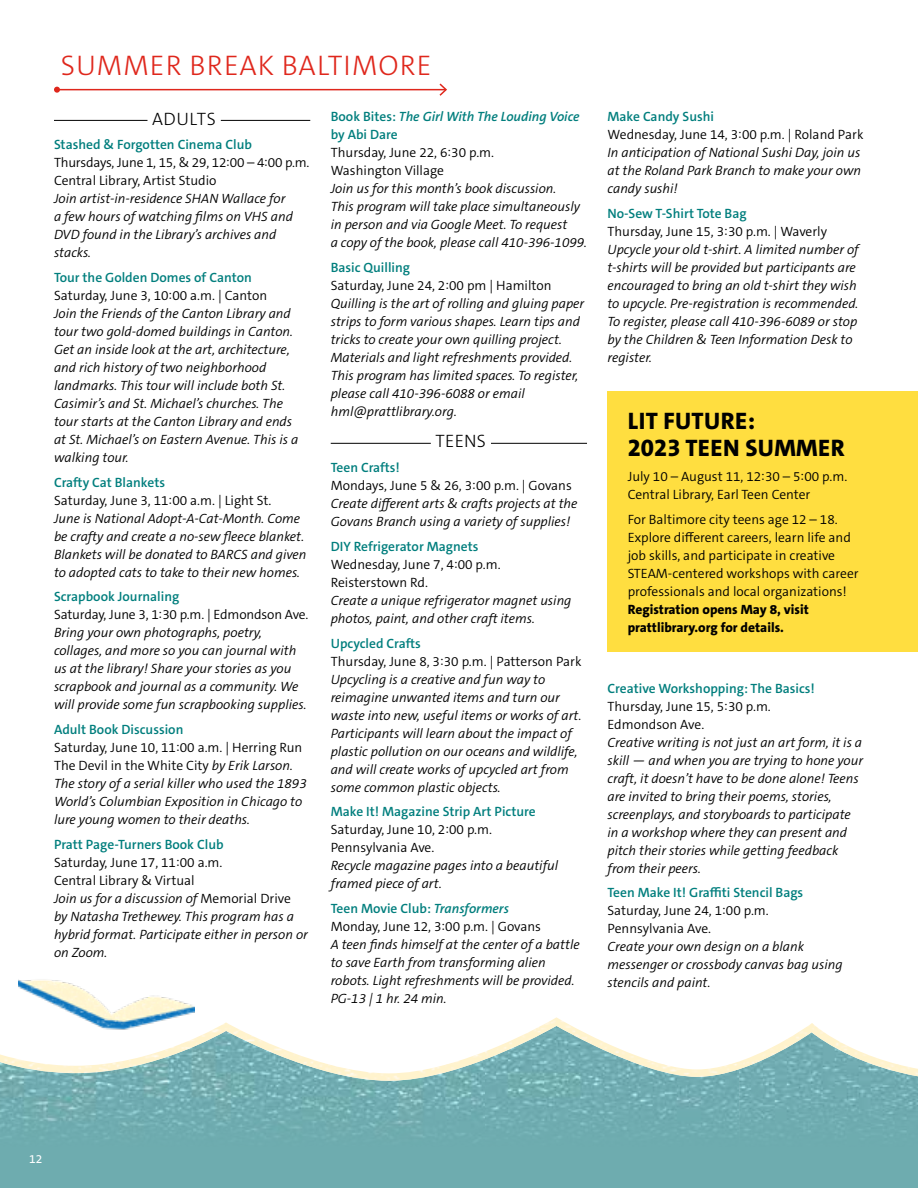
<style>
.page{position:relative;width:918px;height:1188px;background:#fff}
.page>*{position:absolute;margin:0;border:0;box-sizing:border-box;transform-origin:0 0}
.t1{font:300 28.5px "The Sans C5";letter-spacing:.04em;color:#df271c}
.t2{font:800 24px/27px "The Sans C5";letter-spacing:.02em;color:#000}
.t3{font:300 18px "The Sans C5";letter-spacing:.025em;color:#000}
.t4{font:italic 300 13.5px/18px "The Sans C5";color:#000}
.t5{font:300 13.5px/18px "The Sans C5";color:#000}
.t6{font:600 13.5px "The Sans C5";color:#007e7d}
.t7{font:800 13.5px/18px "The Sans C5";color:#000}
.t8{font:italic 600 13.5px/18px "The Sans C5";color:#007e7d}
.t9{font:12px "The Sans C5";color:#fff}
.s1{font-style:normal}
.s2{font-weight:600;color:#007e7d}
.s3{font-weight:600;font-style:italic;color:#007e7d}
</style>
<div class="page">
<div style="left:608px;top:391px;width:310px;height:261px;background:#ffde40"></div>
<hr style="left:57px;top:89px;width:389px;height:1px;background:#df271c">
<svg style="left:54px;top:87px;width:6px;height:6px"></svg>
<svg style="left:438px;top:83px;width:9px;height:13px"></svg>
<hr style="left:54px;top:120px;width:93px;height:1px;background:#000">
<hr style="left:221px;top:120px;width:89px;height:1px;background:#000">
<hr style="left:331px;top:443px;width:100px;height:1px;background:#000">
<hr style="left:491px;top:443px;width:96px;height:1px;background:#000">
<img style="left:0;top:1065px;width:231px;height:16px">
<img style="left:231px;top:1065px;width:254px;height:16px">
<img style="left:485px;top:1065px;width:255px;height:16px">
<img style="left:753px;top:1065px;width:119px;height:11px">
<img style="left:0;top:1044px;width:182px;height:29px">
<img style="left:181px;top:1022px;width:146px;height:43px">
<img style="left:449px;top:1017px;width:447px;height:48px">
<img style="left:303px;top:1064px;width:169px;height:17px">
<img style="left:639px;top:1064px;width:114px;height:13px">
<img style="left:872px;top:1064px;width:46px;height:12px">
<div style="left:0;top:1081px;width:918px;height:107px;background:#6eacaf"></div>
<img style="left:18px;top:979px;width:176px;height:60px">
<h1 class="t1" style="left:61px;top:47px;width:372px">SUMMER BREAK BALTIMORE</h1>
<h3 class="t3" style="left:152px;top:107px;width:65px">ADULTS</h3>
<p class="t6" style="left:54px;top:136px;width:200px">Stashed &amp; Forgotten Cinema Club</p>
<p class="t5" style="left:54px;top:154px;width:257px">Thursdays, June 1, 15, &amp; 29, 12:00 – 4:00 p.m.<br>Central Library, Artist Studio</p>
<p class="t4" style="left:54px;top:190px;width:240px">Join artist-in-residence SHAN Wallace for a few hours of watching films on VHS and<br>DVD found in the Library’s archives and stacks.</p>
<p class="t6" style="left:54px;top:269px;width:199px">Tour the Golden Domes of Canton</p>
<p class="t5" style="left:54px;top:287px;width:215px">Saturday, June 3, 10:00 a.m. | Canton</p>
<p class="t4" style="left:54px;top:305px;width:246px">Join the Friends of the Canton Library and tour two gold-domed buildings in Canton.<br>Get an inside look at the art, architecture, and rich history of two neighborhood landmarks. This tour will include both St.<br>Casimir’s and St. Michael’s churches. The tour starts at the Canton Library and ends at St. Michael’s on Eastern Avenue. This is a walking tour.</p>
<p class="t6" style="left:54px;top:473px;width:113px">Crafty Cat Blankets</p>
<p class="t5" style="left:54px;top:491px;width:219px">Saturday, June 3, 11:00 a.m. | Light St.</p>
<p class="t4" style="left:54px;top:509px;width:254px">June is National Adopt-A-Cat-Month. Come be crafty and create a no-sew fleece blanket.<br>Blankets will be donated to BARCS and given to adopted cats to take to their new homes.</p>
<p class="t6" style="left:54px;top:588px;width:127px">Scrapbook Journaling</p>
<p class="t5" style="left:54px;top:606px;width:256px">Saturday, June 3, 1:30 p.m. | Edmondson Ave.</p>
<p class="t4" style="left:54px;top:624px;width:254px">Bring your own photographs, poetry, collages, and more so you can journal with us at the library! Share your stories as you scrapbook and journal as a community. We will provide some fun scrapbooking supplies.</p>
<p class="t6" style="left:54px;top:721px;width:131px">Adult Book Discussion</p>
<p class="t4" style="left:54px;top:739px;width:254px"><span class="s1">Saturday, June 10, 11:00 a.m. | Herring Run The Devil in the White City</span> by Erik Larson.<br>The story of a serial killer who used the 1893<br>World’s Columbian Exposition in Chicago to lure young women to their deaths.</p>
<p class="t6" style="left:54px;top:836px;width:171px">Pratt Page-Turners Book Club</p>
<p class="t4" style="left:54px;top:853px;width:255px"><span class="s1">Saturday, June 17, 11:00 a.m.<br>Central Library &amp; Virtual<br></span>Join us for a discussion of <span class="s1">Memorial Drive<br></span>by Natasha Trethewey. This program has a hybrid format. Participate either in person or on Zoom.</p>
<p class="t8" style="left:331px;top:108px;width:250px"><span class="s1">Book Bites:</span> The Girl With The Louding Voice <span class="s1">by Abi Dare</span></p>
<p class="t5" style="left:331px;top:144px;width:165px">Thursday, June 22, 6:30 p.m.<br>Washington Village</p>
<p class="t4" style="left:331px;top:180px;width:258px">Join us for this month’s book discussion.<br>This program will take place simultaneously in person and via Google Meet. To request<br>a copy of the book, please call 410-396-1099.</p>
<p class="t6" style="left:331px;top:259px;width:81px">Basic Quilling</p>
<p class="t5" style="left:331px;top:276px;width:222px">Saturday, June 24, 2:00 pm | Hamilton</p>
<p class="t4" style="left:331px;top:294px;width:255px">Quilling is the art of rolling and gluing paper strips to form various shapes. Learn tips and tricks to create your own quilling project.<br>Materials and light refreshments provided.<br>This program has limited spaces. To register, please call 410-396-6088 or email hml@prattlibrary.org.</p>
<h3 class="t3" style="left:435px;top:430px;width:52px">TEENS</h3>
<p class="t6" style="left:331px;top:459px;width:70px">Teen Crafts!</p>
<p class="t5" style="left:331px;top:477px;width:243px">Mondays, June 5 &amp; 26, 3:00 p.m. | Govans</p>
<p class="t4" style="left:331px;top:495px;width:248px">Create different arts &amp; crafts projects at the<br>Govans Branch using a variety of supplies!</p>
<p class="t6" style="left:331px;top:538px;width:149px">DIY Refrigerator Magnets</p>
<p class="t5" style="left:331px;top:556px;width:171px">Wednesday, June 7, 4:00 p.m.<br>Reisterstown Rd.</p>
<p class="t4" style="left:331px;top:592px;width:242px">Create a unique refrigerator magnet using photos, paint, and other craft items.</p>
<p class="t6" style="left:331px;top:634px;width:92px">Upcycled Crafts</p>
<p class="t5" style="left:331px;top:652px;width:252px">Thursday, June 8, 3:30 p.m. | Patterson Park</p>
<p class="t4" style="left:331px;top:670px;width:252px">Upcycling is a creative and fun way to reimagine unwanted items and turn our waste into new, useful items or works of art.<br>Participants will learn about the impact of plastic pollution on our oceans and wildlife, and will create works of upcycled art from some common plastic objects.</p>
<p class="t6" style="left:331px;top:803px;width:207px">Make It! Magazine Strip Art Picture</p>
<p class="t5" style="left:331px;top:821px;width:163px">Saturday, June 10, 2:00 p.m.<br>Pennsylvania Ave.</p>
<p class="t4" style="left:331px;top:857px;width:229px">Recycle magazine pages into a beautiful framed piece of art.</p>
<p class="t5" style="left:331px;top:900px;width:212px"><span class="s2">Teen Movie Club:</span> <span class="s3">Transformers<br></span>Monday, June 12, 3:00 p.m. | Govans</p>
<p class="t4" style="left:331px;top:936px;width:251px">A teen finds himself at the center of a battle to save Earth from transforming alien robots. Light refreshments will be provided.<br>PG-13 | 1 hr. 24 min.</p>
<p class="t6" style="left:608px;top:108px;width:108px">Make Candy Sushi</p>
<p class="t5" style="left:608px;top:126px;width:258px">Wednesday, June 14, 3:00 p.m. | Roland Park</p>
<p class="t4" style="left:608px;top:144px;width:255px;text-align:justify">In anticipation of National Sushi Day, join us at the Roland Park Branch to make your own candy sushi!</p>
<p class="t6" style="left:608px;top:205px;width:141px">No-Sew T-Shirt Tote Bag</p>
<p class="t5" style="left:608px;top:222px;width:221px">Thursday, June 15, 3:30 p.m. | Waverly</p>
<p class="t4" style="left:608px;top:240px;width:253px">Upcycle your old t-shirt. A limited number of t-shirts will be provided but participants are encouraged to bring an old t-shirt they wish to upcycle. Pre-registration is recommended.<br>To register, please call 410-396-6089 or stop by the Children &amp; Teen Information Desk to register.</p>
<h2 class="t2" style="left:628px;top:408px;width:219px">LIT FUTURE:<br>2023 TEEN SUMMER</h2>
<p class="t5" style="left:628px;top:468px;width:221px">July 10 – August 11, 12:30 – 5:00 p.m.<br>Central Library, Earl Teen Center</p>
<p class="t5" style="left:628px;top:510px;width:232px">For Baltimore city teens age 12 – 18.<br>Explore different careers, learn life and job skills, and participate in creative STEAM-centered workshops with career professionals and local organizations!</p>
<p class="t7" style="left:628px;top:600px;width:183px">Registration opens May 8, visit prattlibrary.org for details.</p>
<p class="t6" style="left:608px;top:679px;width:209px">Creative Workshopping: The Basics!</p>
<p class="t5" style="left:608px;top:697px;width:165px">Thursday, June 15, 5:30 p.m.<br>Edmondson Ave.</p>
<p class="t4" style="left:608px;top:733px;width:257px">Creative writing is not just an art form, it is a skill — and when you are trying to hone your craft, it doesn’t have to be done alone! Teens are invited to bring their poems, stories, screenplays, and storyboards to participate in a workshop where they can present and pitch their stories while getting feedback from their peers.</p>
<p class="t6" style="left:608px;top:884px;width:197px">Teen Make It! Graffiti Stencil Bags</p>
<p class="t5" style="left:608px;top:902px;width:163px">Saturday, June 24, 1:00 p.m.<br>Pennsylvania Ave.</p>
<p class="t4" style="left:608px;top:938px;width:237px">Create your own design on a blank messenger or crossbody canvas bag using stencils and paint.</p>
<p class="t9" style="left:29px;top:1151px;width:15px">12</p>
</div>
